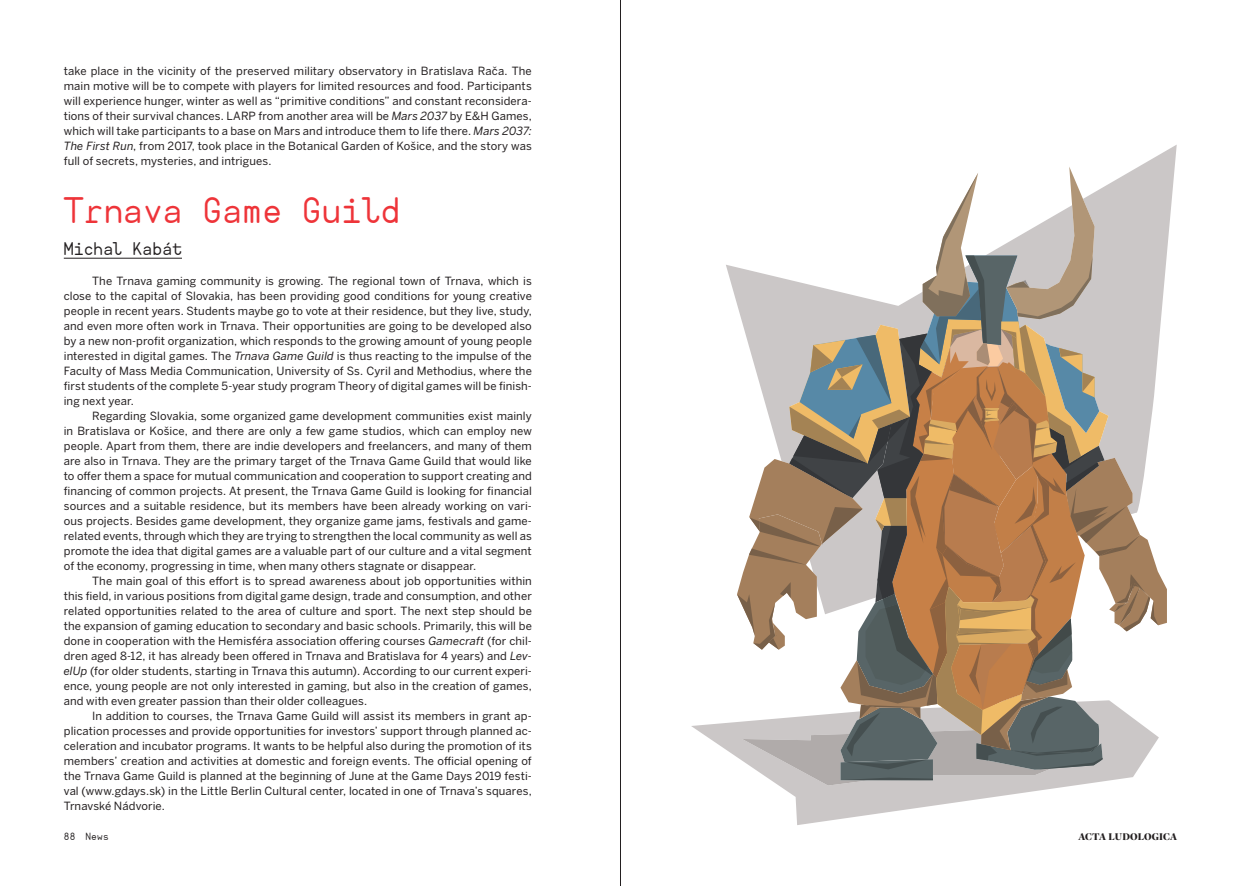
<style>
.page{position:relative;width:1241px;height:886px;background:#fff}
.page>*{position:absolute;margin:0;border:0;box-sizing:border-box;transform-origin:0 0}
.t1{font:35px "AHAMONO";color:#ee3439}
.t2{font:17.5px "AHAMONO";letter-spacing:.005em;color:#231f20}
.t3{font:11.25px/15px "Benton Sans";letter-spacing:.01em;color:#231f20;text-align:justify}
.t4{font:900 10px "Quarto";letter-spacing:.01em;color:#231f20}
.t5{font:10px "AHAMONO";letter-spacing:.025em;color:#231f20}
.s1{font-style:italic}
</style>
<div class="page">
<hr style="left:64px;top:258px;width:118px;height:1px;background:#231f20">
<svg style="left:726px;top:145px;width:450px;height:469px"></svg>
<svg style="left:691px;top:722px;width:386px;height:103px"></svg>
<svg style="left:737px;top:167px;width:429px;height:618px"></svg>
<hr style="left:620px;top:0;width:1px;height:886px;background:#231f20">
<p class="t3" style="left:64px;top:65px;width:469px">take place in the vicinity of the preserved military observatory in Bratislava Rača. The main motive will be to compete with players for limited resources and food. Participants will experience hunger, winter as well as “primitive conditions” and constant reconsidera&shy;tions of their survival chances. LARP from another area will be <span class="s1">Mars 2037</span> by E&amp;H Games, which will take participants to a base on Mars and introduce them to life there. <span class="s1">Mars 2037:<br>The First Run</span>, from 2017, took place in the Botanical Garden of Košice, and the story was full of secrets, mysteries, and intrigues.</p>
<h1 class="t1" style="left:64px;top:194px;width:338px">Trnava Game Guild</h1>
<h2 class="t2" style="left:64px;top:240px;width:120px">Michal Kabát</h2>
<p class="t3" style="left:64px;top:275px;width:469px;text-indent:28px">The Trnava gaming community is growing. The regional town of Trnava, which is close to the capital of Slovakia, has been providing good conditions for young creative people in recent years. Students maybe go to vote at their residence, but they live, study, and even more often work in Trnava. Their opportunities are going to be developed also by a new non-profit organization, which responds to the growing amount of young people interested in digital games. The <span class="s1">Trnava Game Guild</span> is thus reacting to the impulse of the Faculty of Mass Media Communication, University of Ss. Cyril and Methodius, where the first students of the complete 5-year study program Theory of digital games will be finish&shy;ing next year.</p>
<p class="t3" style="left:64px;top:410px;width:469px;text-indent:28px">Regarding Slovakia, some organized game development communities exist mainly in Bratislava or Košice, and there are only a few game studios, which can employ new people. Apart from them, there are indie developers and freelancers, and many of them are also in Trnava. They are the primary target of the Trnava Game Guild that would like to offer them a space for mutual communication and cooperation to support creating and financing of common projects. At present, the Trnava Game Guild is looking for financial sources and a suitable residence, but its members have been already working on vari&shy;ous projects. Besides game development, they organize game jams, festivals and game&shy;related events, through which they are trying to strengthen the local community as well as promote the idea that digital games are a valuable part of our culture and a vital segment of the economy, progressing in time, when many others stagnate or disappear.</p>
<p class="t3" style="left:64px;top:575px;width:469px;text-indent:28px">The main goal of this effort is to spread awareness about job opportunities within this field, in various positions from digital game design, trade and consumption, and other related opportunities related to the area of culture and sport. The next step should be the expansion of gaming education to secondary and basic schools. Primarily, this will be done in cooperation with the Hemisféra association offering courses <span class="s1">Gamecraft</span> (for chil&shy;dren aged 8-12, it has already been offered in Trnava and Bratislava for 4 years) and <span class="s1">Lev&shy;elUp</span> (for older students, starting in Trnava this autumn). According to our current experi&shy;ence, young people are not only interested in gaming, but also in the creation of games, and with even greater passion than their older colleagues.</p>
<p class="t3" style="left:64px;top:710px;width:469px;text-indent:28px">In addition to courses, the Trnava Game Guild will assist its members in grant ap&shy;plication processes and provide opportunities for investors’ support through planned ac&shy;celeration and incubator programs. It wants to be helpful also during the promotion of its members’ creation and activities at domestic and foreign events. The official opening of the Trnava Game Guild is planned at the beginning of June at the Game Days 2019 festi&shy;val (www.gdays.sk) in the Little Berlin Cultural center, located in one of Trnava’s squares, Trnavské Nádvorie.</p>
<p class="t5" style="left:64px;top:832px;width:46px">88 News</p>
<p class="t4" style="left:1078px;top:833px;width:100px">ACTA LUDOLOGICA</p>
</div>
